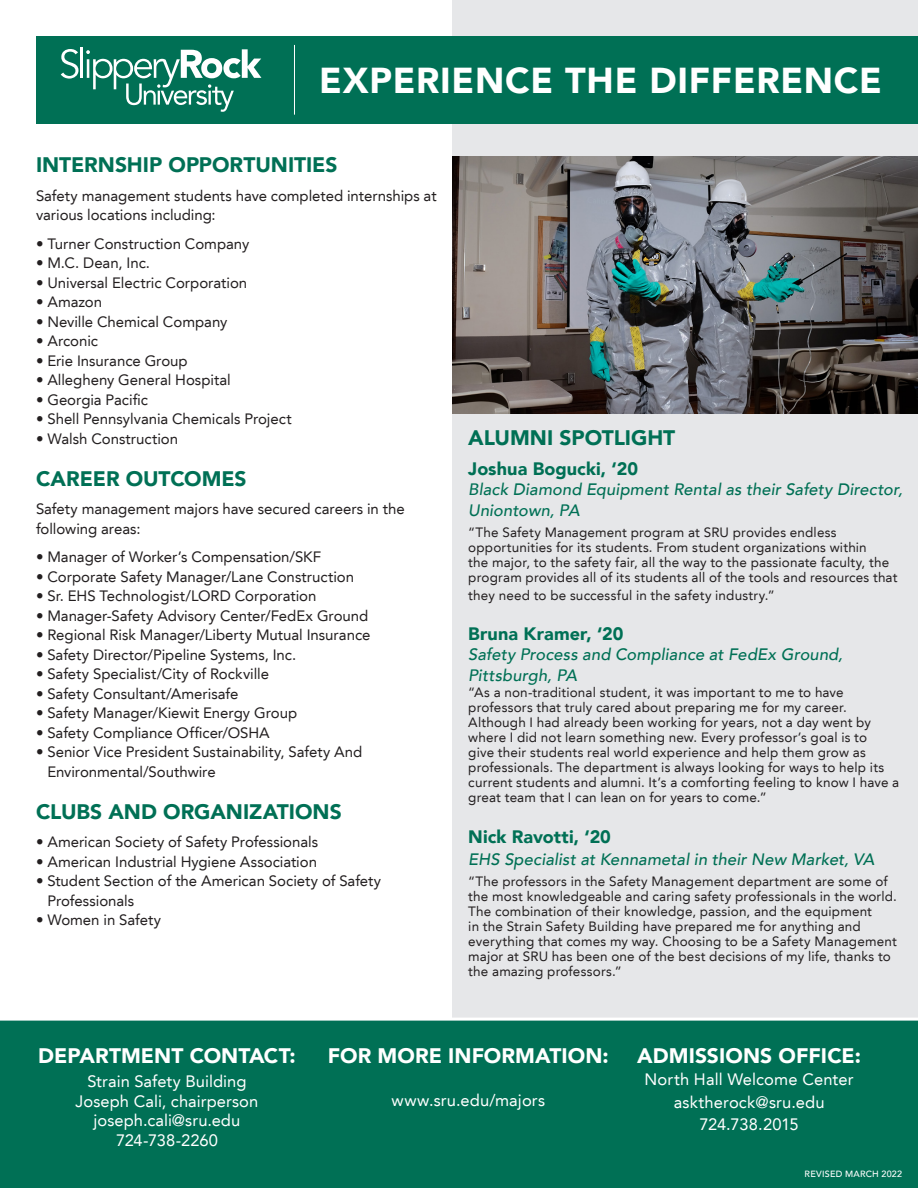
<style>
.page{position:relative;width:918px;height:1188px;background:#fff}
.page>*{position:absolute;margin:0;border:0;box-sizing:border-box;transform-origin:0 0}
.t1{font:900 36px "Avenir LT";letter-spacing:.02em;color:#fff}
.t2{font:900 21px "Avenir LT";letter-spacing:.005em;color:#fff}
.Internship_Opportun{font:900 21px "Avenir LT";color:#007055}
.Clubs___Organizatio{font:900 21px "Avenir LT";color:#007055}
.Alumni_Spotlight__H{font:900 21px "Avenir LT";letter-spacing:-.005em;color:#007055}
.Career_Outcomes__He{font:900 21px "Avenir LT";letter-spacing:-.005em;color:#007055}
.Alumni_Name_Class_o{font:900 18px "Avenir LT";letter-spacing:.005em;color:#007055}
.Alumni_Career_Locat{font:italic 500 16.5px/21px "Avenir LT";letter-spacing:.005em;color:#007055}
.Green_Footer__Depart{font:16.5px/22.5px "Avenir LT";letter-spacing:.005em;color:#fff;text-align:center}
.Career_Outcomes__Bu{font:15px/19.5px "Avenir LT";letter-spacing:-.005em;color:#231f20}
.Internship_Opportun-2{font:15px/19.5px "Avenir LT";letter-spacing:-.005em;color:#231f20}
.Clubs___Organizatio-2{font:15px/19.5px "Avenir LT";letter-spacing:-.005em;color:#231f20}
.Career_Outcomes__Bo{font:15px/19.5px "Avenir LT";letter-spacing:-.005em;color:#231f20}
.Alumni_Spotlight__B{font:13.5px/15px "Avenir LT";letter-spacing:.01em;color:#231f20}
.Alumni_Career_Locat-2{font:13.5px/15px "Avenir LT";letter-spacing:.01em;color:#231f20}
.Majors__Headline_14{font:500 9px "Avenir LT";letter-spacing:.03em;color:#fff}
</style>
<div class="page">
<div style="left:452px;top:0;width:466px;height:1188px;background:#e6e7e9"></div>
<div style="left:0;top:1021px;width:918px;height:167px;background:#007055"></div>
<div style="left:36px;top:36px;width:882px;height:88px;background:#007055"></div>
<svg style="left:61px;top:49px;width:17px;height:30px"></svg>
<hr style="left:81px;top:48px;width:2px;height:30px;background:#fff">
<svg style="left:86px;top:49px;width:175px;height:63px"></svg>
<hr style="left:294px;top:45px;width:1px;height:70px;background:#fff">
<hr style="left:0;top:1018px;width:918px;height:3px;background:#fff">
<img style="left:452px;top:156px;width:466px;height:258px">
<h1 class="t1" style="left:319px;top:59px;width:564px">EXPERIENCE THE DIFFERENCE</h1>
<p class="Internship_Opportun" style="left:36px;top:152px;width:303px">INTERNSHIP OPPORTUNITIES</p>
<p class="Internship_Opportun-2" style="left:36px;top:186px;width:402px">Safety management students have completed internships at various locations including:</p>
<p class="Internship_Opportun-2" style="left:36px;top:234px;width:215px">• Turner Construction Company</p>
<p class="Internship_Opportun-2" style="left:36px;top:253px;width:116px">• M.C. Dean, Inc.</p>
<p class="Internship_Opportun-2" style="left:36px;top:273px;width:213px">• Universal Electric Corporation</p>
<p class="Internship_Opportun-2" style="left:36px;top:292px;width:68px">• Amazon</p>
<p class="Internship_Opportun-2" style="left:36px;top:312px;width:193px">• Neville Chemical Company</p>
<p class="Internship_Opportun-2" style="left:36px;top:331px;width:64px">• Arconic</p>
<p class="Internship_Opportun-2" style="left:36px;top:351px;width:153px">• Erie Insurance Group</p>
<p class="Internship_Opportun-2" style="left:36px;top:370px;width:196px">• Allegheny General Hospital</p>
<p class="Internship_Opportun-2" style="left:36px;top:390px;width:113px">• Georgia Pacific</p>
<p class="Internship_Opportun-2" style="left:36px;top:409px;width:257px">• Shell Pennsylvania Chemicals Project</p>
<p class="Internship_Opportun-2" style="left:36px;top:429px;width:144px">• Walsh Construction</p>
<p class="Career_Outcomes__He" style="left:36px;top:466px;width:212px">CAREER OUTCOMES</p>
<p class="Career_Outcomes__Bo" style="left:36px;top:499px;width:370px">Safety management majors have secured careers in the following areas:</p>
<p class="Career_Outcomes__Bu" style="left:36px;top:547px;width:287px">• Manager of Worker’s Compensation/SKF</p>
<p class="Career_Outcomes__Bu" style="left:36px;top:567px;width:320px">• Corporate Safety Manager/Lane Construction</p>
<p class="Career_Outcomes__Bu" style="left:36px;top:586px;width:282px">• Sr. EHS Technologist/LORD Corporation</p>
<p class="Career_Outcomes__Bu" style="left:36px;top:606px;width:334px">• Manager-Safety Advisory Center/FedEx Ground</p>
<p class="Career_Outcomes__Bu" style="left:36px;top:625px;width:336px">• Regional Risk Manager/Liberty Mutual Insurance</p>
<p class="Career_Outcomes__Bu" style="left:36px;top:645px;width:262px">• Safety Director/Pipeline Systems, Inc.</p>
<p class="Career_Outcomes__Bu" style="left:36px;top:664px;width:235px">• Safety Specialist/City of Rockville</p>
<p class="Career_Outcomes__Bu" style="left:36px;top:684px;width:204px">• Safety Consultant/Amerisafe</p>
<p class="Career_Outcomes__Bu" style="left:36px;top:703px;width:263px">• Safety Manager/Kiewit Energy Group</p>
<p class="Career_Outcomes__Bu" style="left:36px;top:723px;width:235px">• Safety Compliance Officer/OSHA</p>
<p class="Career_Outcomes__Bu" style="left:47px;top:742px;width:317px;text-indent:-11px">• Senior Vice President Sustainability, Safety And<br>Environmental/Southwire</p>
<p class="Clubs___Organizatio" style="left:36px;top:799px;width:307px">CLUBS AND ORGANIZATIONS</p>
<p class="Clubs___Organizatio-2" style="left:36px;top:832px;width:284px">• American Society of Safety Professionals</p>
<p class="Clubs___Organizatio-2" style="left:36px;top:852px;width:283px">• American Industrial Hygiene Association</p>
<p class="Clubs___Organizatio-2" style="left:47px;top:871px;width:335px;text-indent:-11px">• Student Section of the American Society of Safety<br>Professionals</p>
<p class="Clubs___Organizatio-2" style="left:36px;top:910px;width:127px">• Women in Safety</p>
<p class="Alumni_Spotlight__H" style="left:468px;top:425px;width:208px">ALUMNI SPOTLIGHT</p>
<p class="Alumni_Name_Class_o" style="left:468px;top:458px;width:171px">Joshua Bogucki, ‘20</p>
<p class="Alumni_Career_Locat" style="left:468px;top:479px;width:436px">Black Diamond Equipment Rental as their Safety Director,<br>Uniontown, PA</p>
<p class="Alumni_Spotlight__B" style="left:468px;top:525px;width:431px">“The Safety Management program at SRU provides endless opportunities for its students. From student organizations within<br>the major, to the safety fair, all the way to the passionate faculty, the program provides all of its students all of the tools and resources that</p>
<p class="Alumni_Spotlight__B" style="left:468px;top:588px;width:308px">they need to be successful in the safety industry.”</p>
<p class="Alumni_Name_Class_o" style="left:468px;top:623px;width:157px">Bruna Kramer, ‘20</p>
<p class="Alumni_Career_Locat" style="left:468px;top:644px;width:376px">Safety Process and Compliance at FedEx Ground,<br>Pittsburgh, PA</p>
<p class="Alumni_Career_Locat-2" style="left:468px;top:685px;width:432px">“As a non-traditional student, it was important to me to have professors that truly cared about preparing me for my career.<br>Although I had already been working for years, not a day went by where I did not learn something new. Every professor’s goal is to<br>give their students real world experience and help them grow as professionals. The department is always looking for ways to help its current students and alumni. It’s a comforting feeling to know I have a great team that I can lean on for years to come.”</p>
<p class="Alumni_Name_Class_o" style="left:468px;top:826px;width:144px">Nick Ravotti, ‘20</p>
<p class="Alumni_Career_Locat" style="left:468px;top:849px;width:408px">EHS Specialist at Kennametal in their New Market, VA</p>
<p class="Alumni_Spotlight__B" style="left:468px;top:874px;width:430px">“The professors in the Safety Management department are some of the most knowledgeable and caring safety professionals in the world.<br>The combination of their knowledge, passion, and the equipment<br>in the Strain Safety Building have prepared me for anything and everything that comes my way. Choosing to be a Safety Management major at SRU has been one of the best decisions of my life, thanks to the amazing professors.”</p>
<h2 class="t2" style="left:38px;top:1043px;width:259px">DEPARTMENT CONTACT:</h2>
<p class="Green_Footer__Depart" style="left:87px;top:1070px;width:161px">Strain Safety Building</p>
<p class="Green_Footer__Depart" style="left:76px;top:1090px;width:184px">Joseph Cali, chairperson</p>
<p class="Green_Footer__Depart" style="left:94px;top:1109px;width:148px">joseph.cali@sru.edu</p>
<p class="Green_Footer__Depart" style="left:116px;top:1129px;width:103px">724-738-2260</p>
<h2 class="t2" style="left:328px;top:1043px;width:282px">FOR MORE INFORMATION:</h2>
<p class="Green_Footer__Depart" style="left:391px;top:1089px;width:155px">www.sru.edu/majors</p>
<h2 class="t2" style="left:637px;top:1043px;width:225px">ADMISSIONS OFFICE:</h2>
<p class="Green_Footer__Depart" style="left:645px;top:1069px;width:210px">North Hall Welcome Center asktherock@sru.edu<br>724.738.2015</p>
<p class="Majors__Headline_14" style="left:805px;top:1168px;width:99px">REVISED MARCH 2022</p>
</div>
